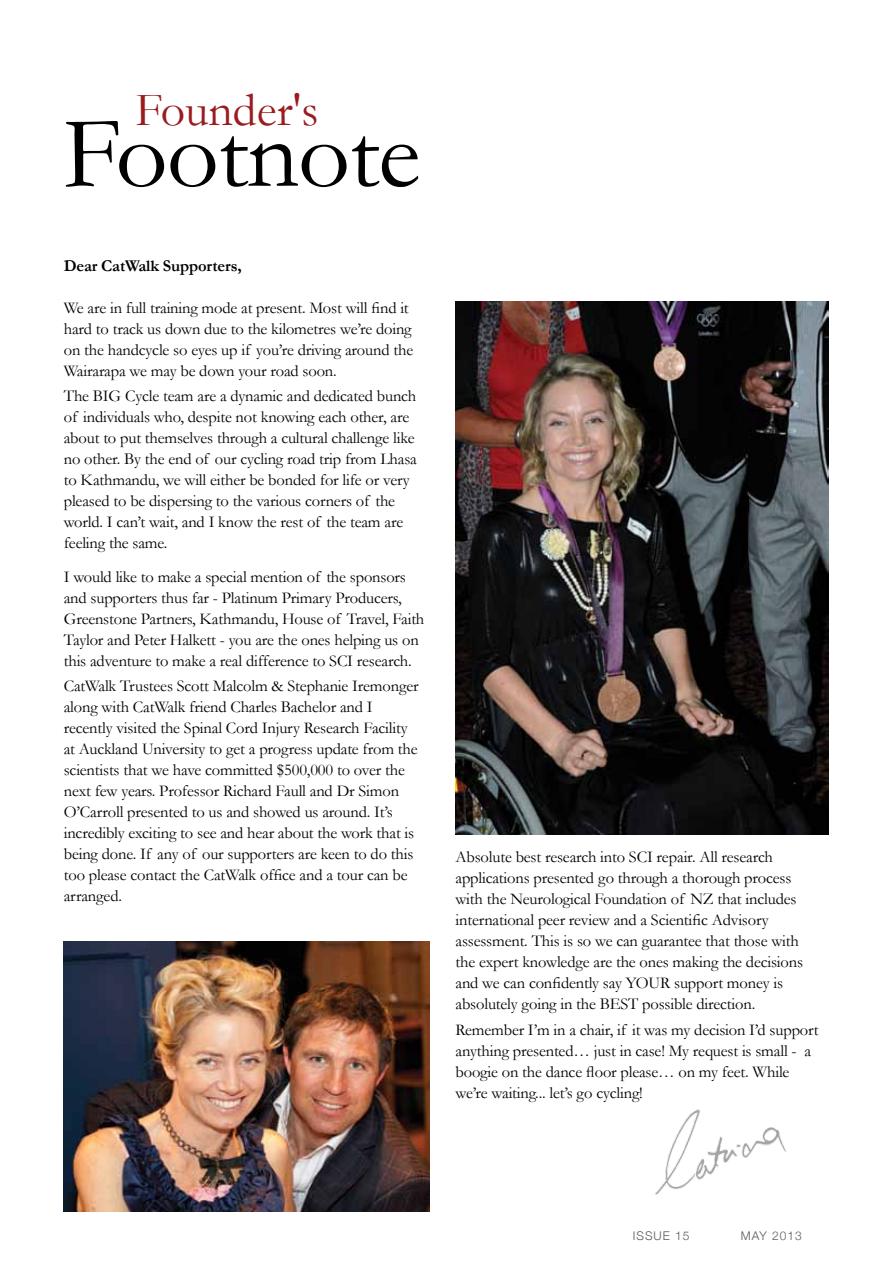
<style>
.page{position:relative;width:893px;height:1263px;background:#fff}
.page>*{position:absolute;margin:0;border:0;box-sizing:border-box;transform-origin:0 0}
.t1{font:102.45px "Garamond";letter-spacing:-.01em;color:#000}
.t2{font:47.85px "Garamond";color:#9a1c1f}
.t3{font:16.5px/21px "Garamond";letter-spacing:-.01em;color:#000}
.t4{font:700 16.5px "Garamond";letter-spacing:-.01em;color:#000}
.t5{font:300 12px "Helvetica Neue";letter-spacing:.08em;color:#58595b}
</style>
<div class="page">
<img style="left:655px;top:1109px;width:131px;height:86px">
<img style="left:455px;top:302px;width:374px;height:532px">
<img style="left:64px;top:942px;width:366px;height:269px">
<h2 class="t2" style="left:136px;top:77px;width:185px">Founder's</h2>
<h1 class="t1" style="left:63px;top:85px;width:359px">Footnote</h1>
<p class="t4" style="left:64px;top:255px;width:180px">Dear CatWalk Supporters,</p>
<p class="t3" style="left:64px;top:297px;width:351px">We are in full training mode at present. Most will find it hard to track us down due to the kilometres we’re doing on the handcycle so eyes up if you’re driving around the Wairarapa we may be down your road soon.</p>
<p class="t3" style="left:64px;top:385px;width:355px">The BIG Cycle team are a dynamic and dedicated bunch of individuals who, despite not knowing each other, are about to put themselves through a cultural challenge like no other. By the end of our cycling road trip from Lhasa to Kathmandu, we will either be bonded for life or very pleased to be dispersing to the various corners of the world. I can’t wait, and I know the rest of the team are feeling the same.</p>
<p class="t3" style="left:64px;top:566px;width:362px">I would like to make a special mention of the sponsors and supporters thus far - Platinum Primary Producers, Greenstone Partners, Kathmandu, House of Travel, Faith Taylor and Peter Halkett - you are the ones helping us on this adventure to make a real difference to SCI research.</p>
<p class="t3" style="left:64px;top:675px;width:356px">CatWalk Trustees Scott Malcolm &amp; Stephanie Iremonger along with CatWalk friend Charles Bachelor and I recently visited the Spinal Cord Injury Research Facility at Auckland University to get a progress update from the scientists that we have committed $500,000 to over the next few years. Professor Richard Faull and Dr Simon O’Carroll presented to us and showed us around. It’s incredibly exciting to see and hear about the work that is being done. If any of our supporters are keen to do this too please contact the CatWalk office and a tour can be arranged.</p>
<p class="t3" style="left:455px;top:846px;width:349px">Absolute best research into SCI repair. All research applications presented go through a thorough process with the Neurological Foundation of NZ that includes international peer review and a Scientific Advisory assessment. This is so we can guarantee that those with the expert knowledge are the ones making the decisions and we can confidently say YOUR support money is absolutely going in the BEST possible direction.</p>
<p class="t3" style="left:455px;top:1018px;width:365px">Remember I’m in a chair, if it was my decision I’d support anything presented… just in case! My request is small - a boogie on the dance floor please… on my feet. While we’re waiting... let’s go cycling!</p>
<p class="t5" style="left:633px;top:1226px;width:58px">ISSUE 15</p>
<p class="t5" style="left:741px;top:1226px;width:62px">MAY 2013</p>
</div>
